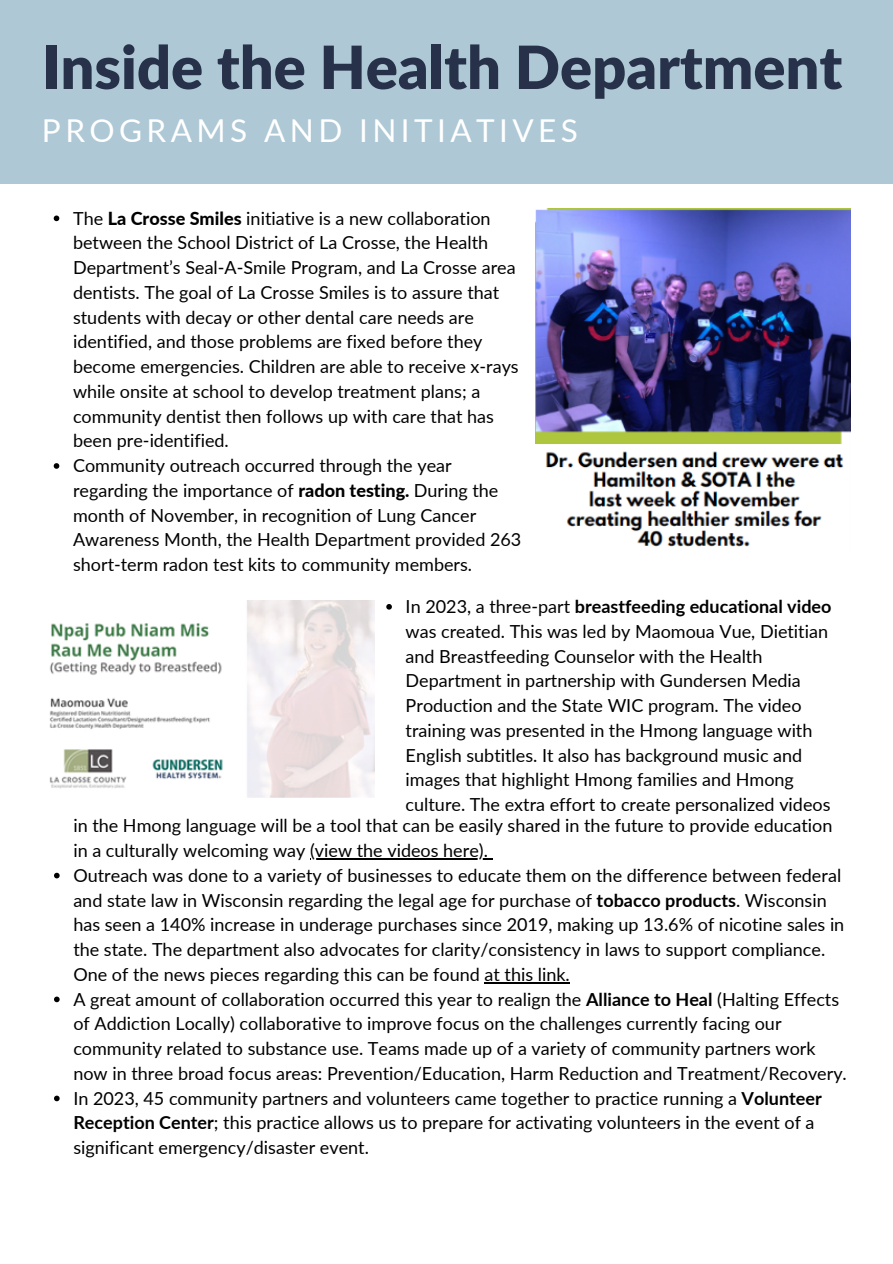
<style>
.page{position:relative;width:893px;height:1264px;background:#fff}
.page>*{position:absolute;margin:0;border:0;box-sizing:border-box;transform-origin:0 0}
.t1{font:900 59.55px "Lato";color:#27324a}
.t2{font:31.5px "Lato";letter-spacing:.14em;color:#fff}
.t3{font:18px/24.8px "Lato";color:#000}
.s1{font-weight:800}
.s2{font-weight:700}
</style>
<div class="page">
<img style="left:535px;top:208px;width:315px;height:339px">
<svg style="left:386px;top:604px;width:6px;height:5px"></svg>
<img style="left:49px;top:601px;width:325px;height:197px">
<div style="left:0;top:0;width:892px;height:184px;background:#aec8d5"></div>
<svg style="left:54px;top:215px;width:5px;height:6px"></svg>
<svg style="left:54px;top:463px;width:5px;height:6px"></svg>
<hr style="left:310px;top:858px;width:178px;height:1px;background:#000">
<svg style="left:54px;top:872px;width:6px;height:6px"></svg>
<hr style="left:484px;top:981px;width:86px;height:2px;background:#000">
<svg style="left:54px;top:996px;width:6px;height:6px"></svg>
<svg style="left:54px;top:1095px;width:6px;height:6px"></svg>
<p class="t1" style="left:42px;top:30px;width:801px">Inside the Health Department</p>
<p class="t2" style="left:42px;top:111px;width:537px">PROGRAMS AND INITIATIVES</p>
<p class="t3" style="left:73px;top:205px;width:447px">The <span class="s1">La Crosse Smiles</span> initiative is a new collaboration between the School District of La Crosse, the Health Department’s Seal-A-Smile Program, and La Crosse area dentists. The goal of La Crosse Smiles is to assure that students with decay or other dental care needs are identified, and those problems are fixed before they become emergencies. Children are able to receive x-rays while onsite at school to develop treatment plans; a community dentist then follows up with care that has been pre-identified.</p>
<p class="t3" style="left:73px;top:453px;width:450px">Community outreach occurred through the year regarding the importance of <span class="s1">radon testing.</span> During the month of November, in recognition of Lung Cancer Awareness Month, the Health Department provided 263 short-term radon test kits to community members.</p>
<h1 class="t3" style="left:405px;top:593px;width:427px">In 2023, a three-part <span class="s2">breastfeeding educational video </span>was created. This was led by Maomoua Vue, Dietitian and Breastfeeding Counselor with the Health Department in partnership with Gundersen Media Production and the State WIC program. The video training was presented in the Hmong language with English subtitles. It also has background music and images that highlight Hmong families and Hmong culture. The extra effort to create personalized videos</h1>
<p class="t3" style="left:73px;top:813px;width:760px">in the Hmong language will be a tool that can be easily shared in the future to provide education in a culturally welcoming way (view the videos here).</p>
<p class="t3" style="left:73px;top:862px;width:769px">Outreach was done to a variety of businesses to educate them on the difference between federal and state law in Wisconsin regarding the legal age for purchase of <span class="s2">tobacco products</span>. Wisconsin</p>
<p class="t3" style="left:73px;top:912px;width:772px">has seen a 140% increase in underage purchases since 2019, making up 13.6% of nicotine sales in the state. The department also advocates for clarity/consistency in laws to support compliance.<br>One of the news pieces regarding this can be found at this link.<br>A great amount of collaboration occurred this year to realign the <span class="s2">Alliance to Heal</span> (Halting Effects</p>
<p class="t3" style="left:73px;top:1011px;width:775px">of Addiction Locally) collaborative to improve focus on the challenges currently facing our community related to substance use. Teams made up of a variety of community partners work now in three broad focus areas: Prevention/Education, Harm Reduction and Treatment/Recovery.<br>In 2023, 45 community partners and volunteers came together to practice running a <span class="s2">Volunteer</span></p>
<p class="t3" style="left:73px;top:1110px;width:742px"><span class="s2">Reception Center</span>; this practice allows us to prepare for activating volunteers in the event of a significant emergency/disaster event.</p>
</div>
